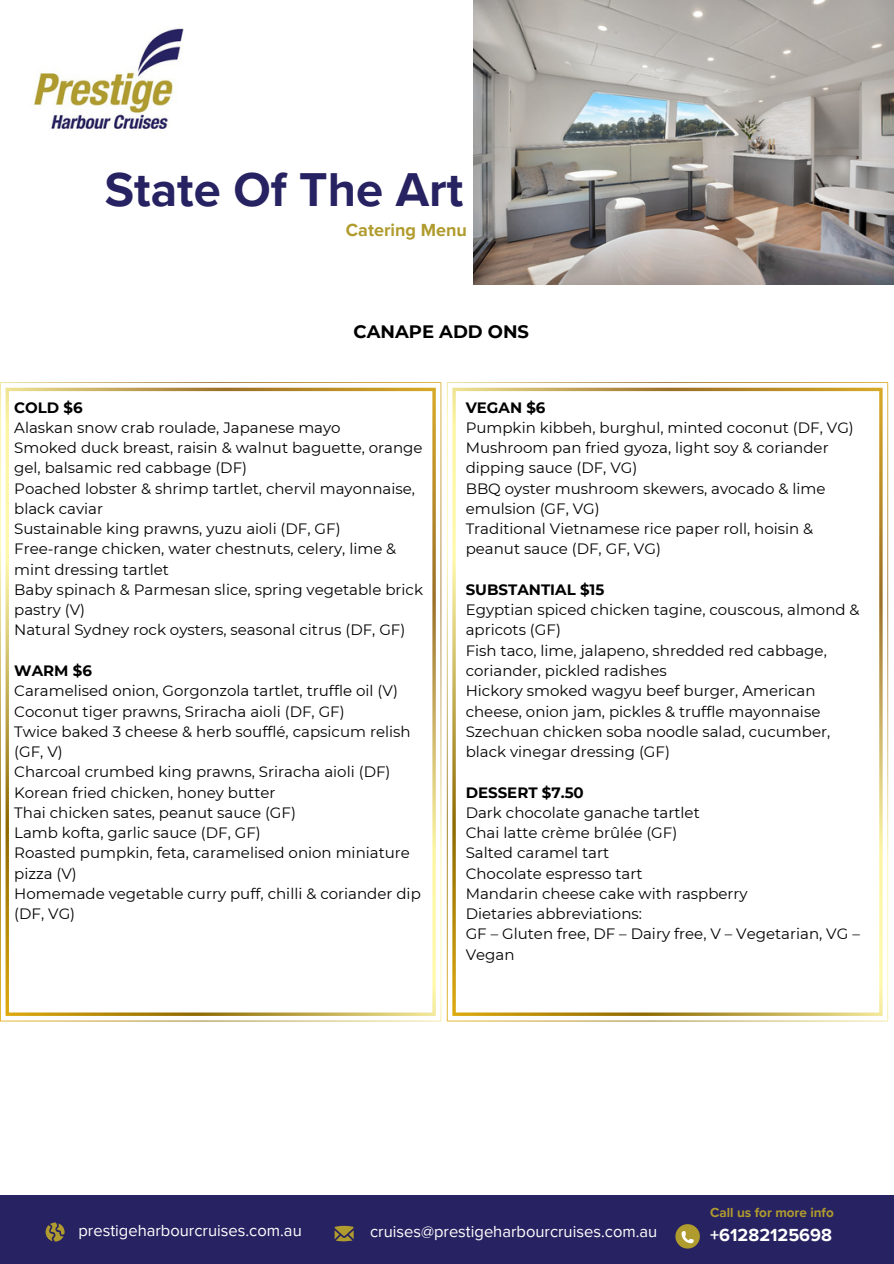
<style>
.page{position:relative;width:894px;height:1264px;background:#fff}
.page>*{position:absolute;margin:0;border:0;box-sizing:border-box;transform-origin:0 0}
.t1{font:700 48.9px "Proxima Nova";color:#272261}
.t2{font:700 18px "Proxima Nova";color:#fff}
.t3{font:700 18px "Proxima Nova";color:#b09b2e}
.t4{font:700 18px "Montserrat";color:#000}
.t5{font:16.5px "Proxima Nova";color:#fff}
.t6{font:15px/20.2px "Montserrat";color:#000}
.t7{font:700 13.5px "Proxima Nova";color:#b09b2e}
.s1{font-weight:700}
</style>
<div class="page">
<div style="left:0;top:1195px;width:893px;height:68px;background:#272261"></div>
<svg style="left:46px;top:1222px;width:19px;height:19px"></svg>
<svg style="left:334px;top:1225px;width:19px;height:16px"></svg>
<svg style="left:675px;top:1224px;width:24px;height:24px"></svg>
<svg style="left:681px;top:1230px;width:12px;height:13px"></svg>
<img style="left:33px;top:28px;width:151px;height:101px">
<svg style="left:0;top:382px;width:441px;height:639px"></svg>
<svg style="left:446px;top:382px;width:441px;height:639px"></svg>
<img style="left:473px;top:0;width:420px;height:285px">
<p class="t1" style="left:105px;top:161px;width:360px">State Of The Art</p>
<p class="t3" style="left:346px;top:220px;width:122px">Catering Menu</p>
<h5 class="t4" style="left:353px;top:320px;width:177px">CANAPE ADD ONS</h5>
<h5 class="t6" style="left:14px;top:397px;width:410px"><span class="s1">COLD $6<br></span>Alaskan snow crab roulade, Japanese mayo<br>Smoked duck breast, raisin &amp; walnut baguette, orange gel, balsamic red cabbage (DF)<br>Poached lobster &amp; shrimp tartlet, chervil mayonnaise, black caviar<br>Sustainable king prawns, yuzu aioli (DF, GF)<br>Free-range chicken, water chestnuts, celery, lime &amp; mint dressing tartlet<br>Baby spinach &amp; Parmesan slice, spring vegetable brick pastry (V)<br>Natural Sydney rock oysters, seasonal citrus (DF, GF)</h5>
<h5 class="t6" style="left:14px;top:660px;width:408px"><span class="s1">WARM $6<br></span>Caramelised onion, Gorgonzola tartlet, truffle oil (V)<br>Coconut tiger prawns, Sriracha aioli (DF, GF)<br>Twice baked 3 cheese &amp; herb soufflé, capsicum relish (GF, V)<br>Charcoal crumbed king prawns, Sriracha aioli (DF)<br>Korean fried chicken, honey butter<br>Thai chicken sates, peanut sauce (GF)<br>Lamb kofta, garlic sauce (DF, GF)<br>Roasted pumpkin, feta, caramelised onion miniature pizza (V)<br>Homemade vegetable curry puff, chilli &amp; coriander dip (DF, VG)</h5>
<h4 class="t6" style="left:465px;top:397px;width:389px"><span class="s1">VEGAN $6<br></span>Pumpkin kibbeh, burghul, minted coconut (DF, VG)<br>Mushroom pan fried gyoza, light soy &amp; coriander dipping sauce (DF, VG)<br>BBQ oyster mushroom skewers, avocado &amp; lime emulsion (GF, VG)<br>Traditional Vietnamese rice paper roll, hoisin &amp; peanut sauce (DF, GF, VG)</h4>
<h4 class="t6" style="left:465px;top:579px;width:395px"><span class="s1">SUBSTANTIAL $15<br></span>Egyptian spiced chicken tagine, couscous, almond &amp; apricots (GF)<br>Fish taco, lime, jalapeno, shredded red cabbage, coriander, pickled radishes<br>Hickory smoked wagyu beef burger, American cheese, onion jam, pickles &amp; truffle mayonnaise Szechuan chicken soba noodle salad, cucumber, black vinegar dressing (GF)</h4>
<p class="t6" style="left:465px;top:782px;width:395px"><span class="s1">DESSERT $7.50<br></span>Dark chocolate ganache tartlet<br>Chai latte crème brûlée (GF)<br>Salted caramel tart<br>Chocolate espresso tart<br>Mandarin cheese cake with raspberry<br>Dietaries abbreviations:<br>GF – Gluten free, DF – Dairy free, V – Vegetarian, VG –<br>Vegan</p>
<h5 class="t7" style="left:710px;top:1204px;width:125px">Call us for more info</h5>
<p class="t5" style="left:78px;top:1220px;width:225px">prestigeharbourcruises.com.au</p>
<p class="t5" style="left:370px;top:1221px;width:289px">cruises@prestigeharbourcruises.com.au</p>
<p class="t2" style="left:710px;top:1224px;width:123px">+61282125698</p>
</div>
